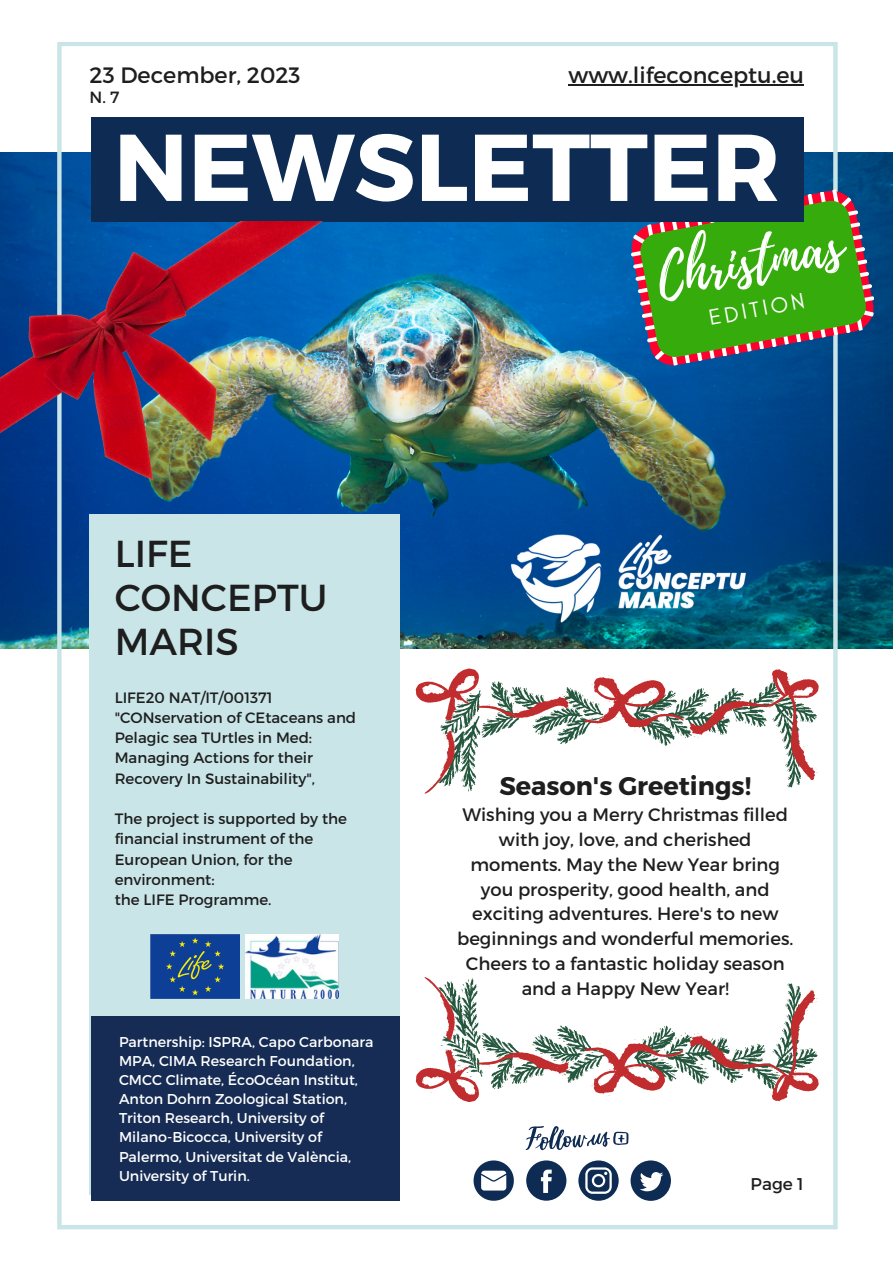
<style>
.page{position:relative;width:893px;height:1264px;background:#fff}
.page>*{position:absolute;margin:0;border:0;box-sizing:border-box;transform-origin:0 0}
.t1{font:700 94.65px "Montserrat";color:#fff}
.t2{font:55.5px "Playlist Script";color:#fff}
.t3{font:37.5px/43.8px "Montserrat";color:#1e1e1e}
.t4{font:700 25.5px "Montserrat";color:#1e1e1e}
.t5{font:22.35px "Glacial Indifference";color:#fff}
.t6{font:22.2px "Montserrat";color:#1e1e1e}
.t7{font:18px/24.8px "Montserrat";color:#1e1e1e;text-align:center}
.t8{font:16.95px "Montserrat";color:#1e1e1e}
.t9{font:16.2px "Montserrat";color:#1e1e1e}
.t10{font:15px/20.2px "Montserrat";color:#1e1e1e}
.t11{font:14.25px/19.2px "Montserrat";color:#fff}
</style>
<div class="page">
<img style="left:0;top:153px;width:892px;height:495px">
<img style="left:57px;top:42px;width:780px;height:1187px">
<div style="left:89px;top:514px;width:311px;height:681px;background:#c9e5e8"></div>
<div style="left:91px;top:1016px;width:309px;height:184px;background:#162c54"></div>
<svg style="left:627px;top:187px;width:250px;height:182px;background:#025193"></svg>
<svg style="left:630px;top:189px;width:244px;height:177px;background:#448f32"></svg>
<div style="left:91px;top:117px;width:712px;height:105px;background:#0e2b53"></div>
<img style="left:151px;top:934px;width:89px;height:64px">
<img style="left:245px;top:934px;width:93px;height:64px">
<img style="left:498px;top:486px;width:260px;height:181px">
<img style="left:0;top:222px;width:322px;height:257px">
<svg style="left:414px;top:667px;width:404px;height:126px"></svg>
<svg style="left:414px;top:977px;width:404px;height:125px"></svg>
<svg style="left:526px;top:1160px;width:40px;height:40px"></svg>
<svg style="left:578px;top:1160px;width:40px;height:40px"></svg>
<svg style="left:630px;top:1160px;width:41px;height:40px"></svg>
<svg style="left:473px;top:1160px;width:41px;height:40px"></svg>
<svg style="left:525px;top:1125px;width:103px;height:26px"></svg>
<hr style="left:568px;top:84px;width:236px;height:1px;background:#1e1e1e">
<p class="t6" style="left:90px;top:61px;width:212px">23 December, 2023</p>
<p class="t9" style="left:90px;top:87px;width:31px">N. 7</p>
<p class="t6" style="left:568px;top:61px;width:237px">www.lifeconceptu.eu</p>
<p class="t1" style="left:114px;top:106px;width:668px">NEWSLETTER</p>
<p class="t3" style="left:115px;top:530px;width:214px">LIFE<br>CONCEPTU<br>MARIS</p>
<p class="t10" style="left:115px;top:686px;width:159px">LIFE20 NAT/IT/001371</p>
<p class="t10" style="left:115px;top:706px;width:243px">"CONservation of CEtaceans and<br>Pelagic sea TUrtles in Med:<br>Managing Actions for their<br>Recovery In Sustainability",</p>
<p class="t10" style="left:115px;top:807px;width:234px">The project is supported by the financial instrument of the<br>European Union, for the environment:</p>
<p class="t10" style="left:115px;top:888px;width:158px">the LIFE Programme.</p>
<p class="t11" style="left:119px;top:1031px;width:256px">Partnership: ISPRA, Capo Carbonara<br>MPA, CIMA Research Foundation,<br>CMCC Climate, ÉcoOcéan Institut,<br>Anton Dohrn Zoological Station,<br>Triton Research, University of<br>Milano-Bicocca, University of<br>Palermo, Universitat de València,<br>University of Turin.</p>
<p class="t2" style="left:650px;top:240px;width:189px;rotate:-11deg">Christmas</p>
<p class="t5" style="left:706px;top:305px;width:98px;rotate:-11deg">EDITION</p>
<p class="t4" style="left:499px;top:769px;width:253px">Season's Greetings!</p>
<p class="t7" style="left:457px;top:801px;width:338px">Wishing you a Merry Christmas filled with joy, love, and cherished moments. May the New Year bring you prosperity, good health, and exciting adventures. Here's to new beginnings and wonderful memories.<br>Cheers to a fantastic holiday season and a Happy New Year!</p>
<p class="t8" style="left:750px;top:1173px;width:55px">Page 1</p>
</div>
